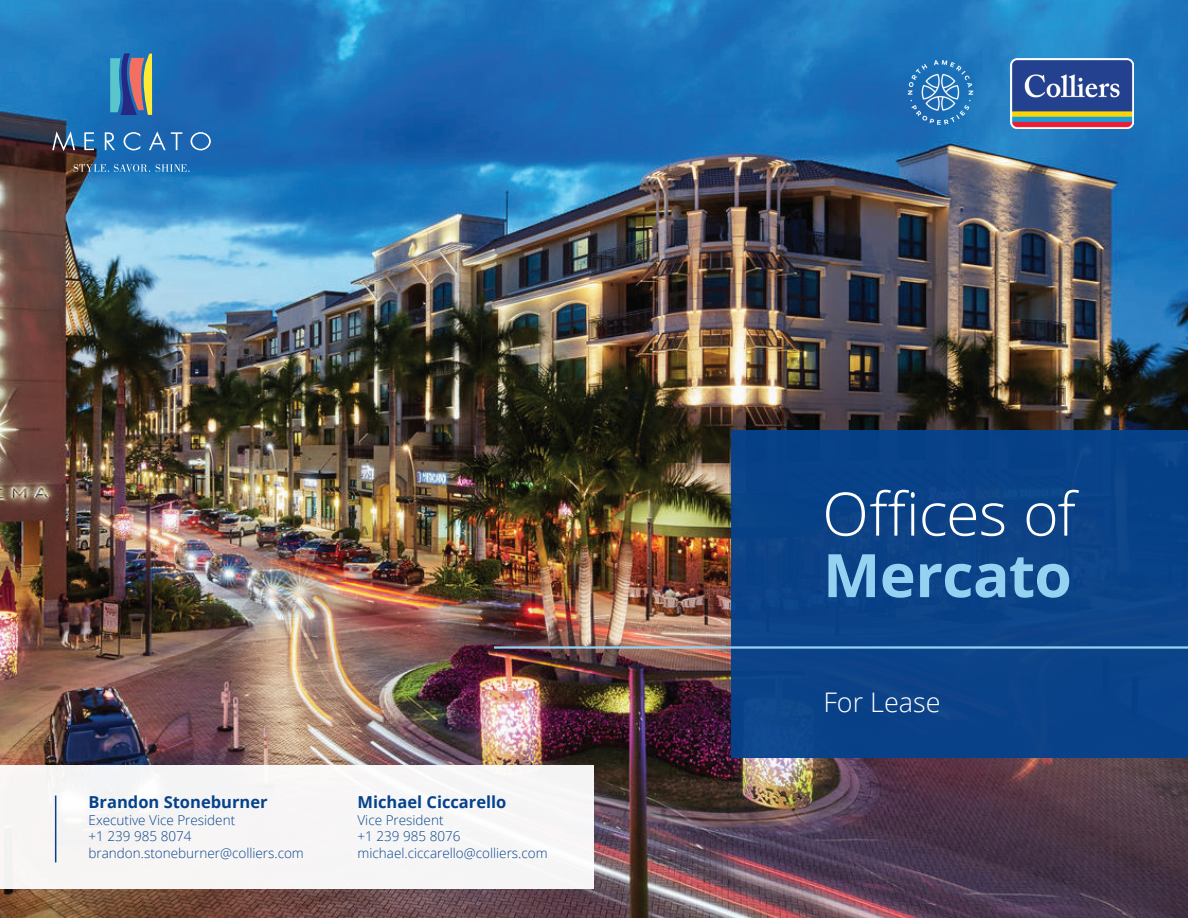
<style>
.page{position:relative;width:1188px;height:918px;background:#fff}
.page>*{position:absolute;margin:0;border:0;box-sizing:border-box;transform-origin:0 0}
.t1{font:300 60px "Open Sans";letter-spacing:-.015em;color:#fff}
.t2{font:700 60px "Open Sans";letter-spacing:-.01em;color:#95d2f2}
.t3{font:300 27px "Open Sans";color:#fff}
.t4{font:700 16.5px "Open Sans";color:#05428c}
.t5{font:300 13.5px/16.5px "Open Sans";color:#05428c}
</style>
<div class="page">
<img style="left:0;top:0;width:1188px;height:918px">
<img style="left:1011px;top:58px;width:123px;height:70px">
<div style="left:731px;top:430px;width:457px;height:328px;background:#05428c"></div>
<hr style="left:494px;top:646px;width:694px;height:3px;background:#95d2f2">
<div style="left:0;top:766px;width:594px;height:123px;background:#f7f5f6"></div>
<hr style="left:55px;top:796px;width:1px;height:66px;background:#05428c">
<svg style="left:110px;top:53px;width:42px;height:62px;background:#78878c"></svg>
<svg style="left:52px;top:131px;width:23px;height:20px"></svg>
<svg style="left:84px;top:132px;width:10px;height:18px"></svg>
<svg style="left:105px;top:132px;width:10px;height:18px"></svg>
<svg style="left:124px;top:132px;width:16px;height:18px"></svg>
<svg style="left:149px;top:131px;width:33px;height:19px"></svg>
<svg style="left:191px;top:132px;width:20px;height:18px"></svg>
<svg style="left:74px;top:164px;width:76px;height:8px"></svg>
<svg style="left:156px;top:164px;width:34px;height:8px"></svg>
<img style="left:894px;top:56px;width:93px;height:71px">
<p class="t4" style="left:89px;top:791px;width:181px">Brandon Stoneburner</p>
<p class="t5" style="left:89px;top:811px;width:217px">Executive Vice President<br>+1 239 985 8074 brandon.stoneburner@colliers.com</p>
<p class="t4" style="left:358px;top:791px;width:150px">Michael Ciccarello</p>
<p class="t5" style="left:358px;top:811px;width:192px">Vice President<br>+1 239 985 8076 michael.ciccarello@colliers.com</p>
<h1 class="t1" style="left:822px;top:473px;width:255px">Offices of</h1>
<h1 class="t2" style="left:823px;top:533px;width:250px">Mercato</h1>
<h2 class="t3" style="left:823px;top:684px;width:119px">For Lease</h2>
</div>
